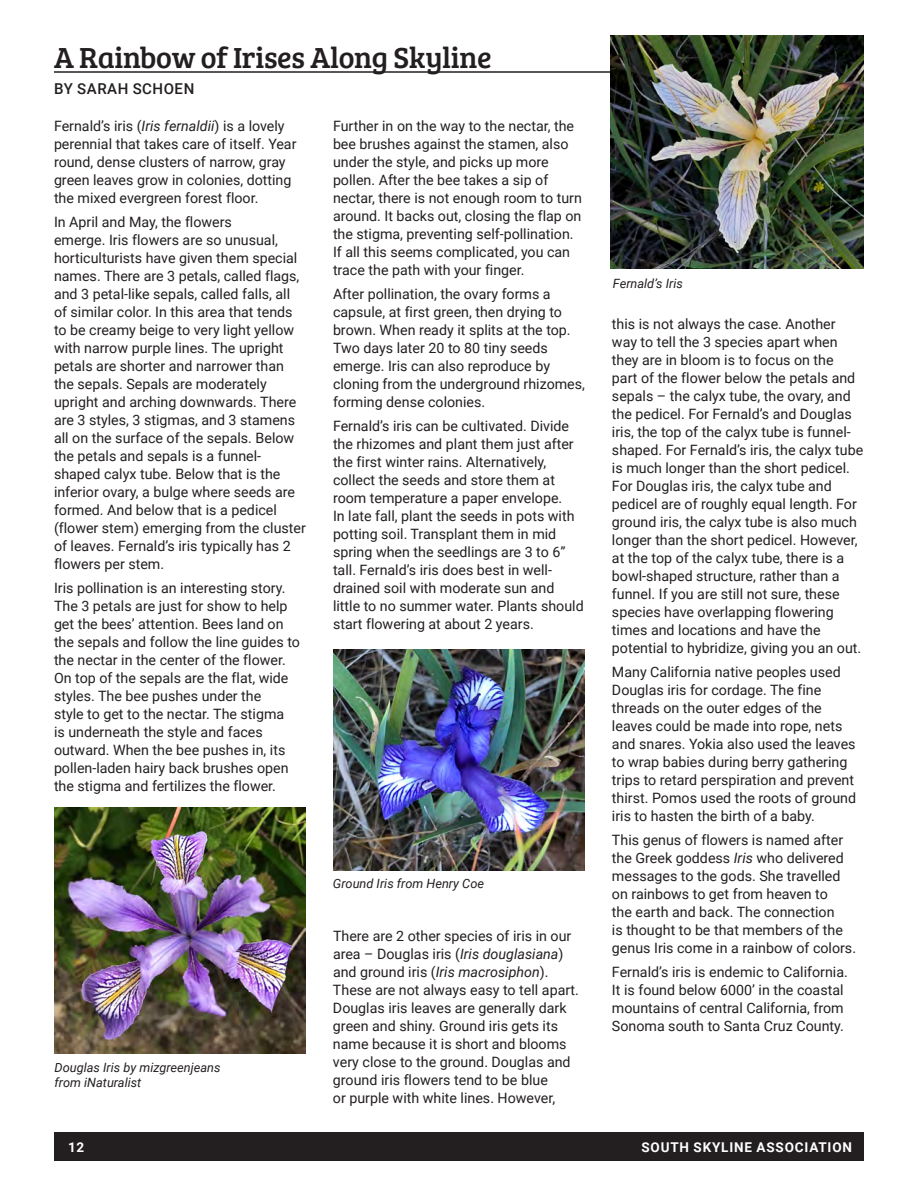
<style>
.page{position:relative;width:918px;height:1188px;background:#fff}
.page>*{position:absolute;margin:0;border:0;box-sizing:border-box;transform-origin:0 0}
.Heading_16_pt_bold{font:30px "Bree Serif";letter-spacing:-.01em;color:#231f20}
.BY_line{font:500 15px "Roboto";letter-spacing:.035em;color:#231f20}
.body{font:14.25px/18px "Roboto";color:#231f20}
.t1{font:700 13.5px "Roboto";letter-spacing:.06em;color:#fff}
.Mouse_type{font:italic 12.75px/15.3px "Roboto";color:#231f20}
.s1{font-style:italic}
</style>
<div class="page">
<div style="left:54px;top:1133px;width:810px;height:28px;background:#231f20"></div>
<hr style="left:54px;top:71px;width:810px;height:2px;background:#231f20">
<img style="left:333px;top:650px;width:252px;height:220px">
<img style="left:55px;top:807px;width:250px;height:246px">
<img style="left:611px;top:36px;width:253px;height:233px">
<p class="Heading_16_pt_bold" style="left:54px;top:36px;width:439px">A Rainbow of Irises Along Skyline</p>
<p class="BY_line" style="left:54px;top:78px;width:142px">BY SARAH SCHOEN</p>
<p class="body" style="left:54px;top:117px;width:244px">Fernald’s iris (<span class="s1">Iris fernaldii</span>) is a lovely perennial that takes care of itself. Year round, dense clusters of narrow, gray green leaves grow in colonies, dotting the mixed evergreen forest floor.</p>
<p class="body" style="left:54px;top:213px;width:254px">In April and May, the flowers<br>emerge. Iris flowers are so unusual, horticulturists have given them special names. There are 3 petals, called flags, and 3 petal-like sepals, called falls, all of similar color. In this area that tends to be creamy beige to very light yellow with narrow purple lines. The upright petals are shorter and narrower than the sepals. Sepals are moderately upright and arching downwards. There are 3 styles, 3 stigmas, and 3 stamens all on the surface of the sepals. Below the petals and sepals is a funnel&shy;shaped calyx tube. Below that is the inferior ovary, a bulge where seeds are formed. And below that is a pedicel (flower stem) emerging from the cluster of leaves. Fernald’s iris typically has 2 flowers per stem.</p>
<p class="body" style="left:54px;top:579px;width:247px">Iris pollination is an interesting story.<br>The 3 petals are just for show to help get the bees’ attention. Bees land on the sepals and follow the line guides to the nectar in the center of the flower.<br>On top of the sepals are the flat, wide styles. The bee pushes under the<br>style to get to the nectar. The stigma<br>is underneath the style and faces outward. When the bee pushes in, its pollen-laden hairy back brushes open the stigma and fertilizes the flower.</p>
<p class="body" style="left:333px;top:117px;width:250px">Further in on the way to the nectar, the bee brushes against the stamen, also under the style, and picks up more pollen. After the bee takes a sip of nectar, there is not enough room to turn around. It backs out, closing the flap on the stigma, preventing self-pollination.<br>If all this seems complicated, you can trace the path with your finger.</p>
<p class="body" style="left:333px;top:285px;width:253px">After pollination, the ovary forms a capsule, at first green, then drying to brown. When ready it splits at the top.<br>Two days later 20 to 80 tiny seeds emerge. Iris can also reproduce by cloning from the underground rhizomes, forming dense colonies.</p>
<p class="body" style="left:333px;top:417px;width:252px">Fernald’s iris can be cultivated. Divide the rhizomes and plant them just after the first winter rains. Alternatively, collect the seeds and store them at room temperature a paper envelope.<br>In late fall, plant the seeds in pots with potting soil. Transplant them in mid spring when the seedlings are 3 to 6” tall. Fernald’s iris does best in well&shy;drained soil with moderate sun and little to no summer water. Plants should start flowering at about 2 years.</p>
<p class="Mouse_type" style="left:55px;top:1059px;width:167px">Douglas Iris by mizgreenjeans from iNaturalist</p>
<p class="Mouse_type" style="left:333px;top:875px;width:153px">Ground Iris from Henry Coe</p>
<p class="body" style="left:333px;top:927px;width:248px">There are 2 other species of iris in our area – Douglas iris (<span class="s1">Iris douglasiana</span>) and ground iris (<span class="s1">Iris macrosiphon</span>).<br>These are not always easy to tell apart.<br>Douglas iris leaves are generally dark green and shiny. Ground iris gets its name because it is short and blooms very close to the ground. Douglas and ground iris flowers tend to be blue<br>or purple with white lines. However,</p>
<p class="Mouse_type" style="left:613px;top:275px;width:71px">Fernald’s Iris</p>
<p class="body" style="left:612px;top:315px;width:253px">this is not always the case. Another way to tell the 3 species apart when they are in bloom is to focus on the<br>part of the flower below the petals and sepals – the calyx tube, the ovary, and the pedicel. For Fernald’s and Douglas iris, the top of the calyx tube is funnel&shy;shaped. For Fernald’s iris, the calyx tube is much longer than the short pedicel.<br>For Douglas iris, the calyx tube and pedicel are of roughly equal length. For ground iris, the calyx tube is also much longer than the short pedicel. However, at the top of the calyx tube, there is a bowl-shaped structure, rather than a funnel. If you are still not sure, these species have overlapping flowering times and locations and have the potential to hybridize, giving you an out.</p>
<p class="body" style="left:612px;top:662px;width:246px">Many California native peoples used Douglas iris for cordage. The fine threads on the outer edges of the leaves could be made into rope, nets and snares. Yokia also used the leaves to wrap babies during berry gathering trips to retard perspiration and prevent thirst. Pomos used the roots of ground iris to hasten the birth of a baby.</p>
<p class="body" style="left:612px;top:830px;width:246px">This genus of flowers is named after the Greek goddess <span class="s1">Iris</span> who delivered messages to the gods. She travelled on rainbows to get from heaven to<br>the earth and back. The connection<br>is thought to be that members of the genus Iris come in a rainbow of colors.</p>
<p class="body" style="left:612px;top:962px;width:237px">Fernald’s iris is endemic to California.<br>It is found below 6000’ in the coastal mountains of central California, from Sonoma south to Santa Cruz County.</p>
<p class="t1" style="left:68px;top:1138px;width:18px">12</p>
<p class="t1" style="left:641px;top:1138px;width:212px">SOUTH SKYLINE ASSOCIATION</p>
</div>
